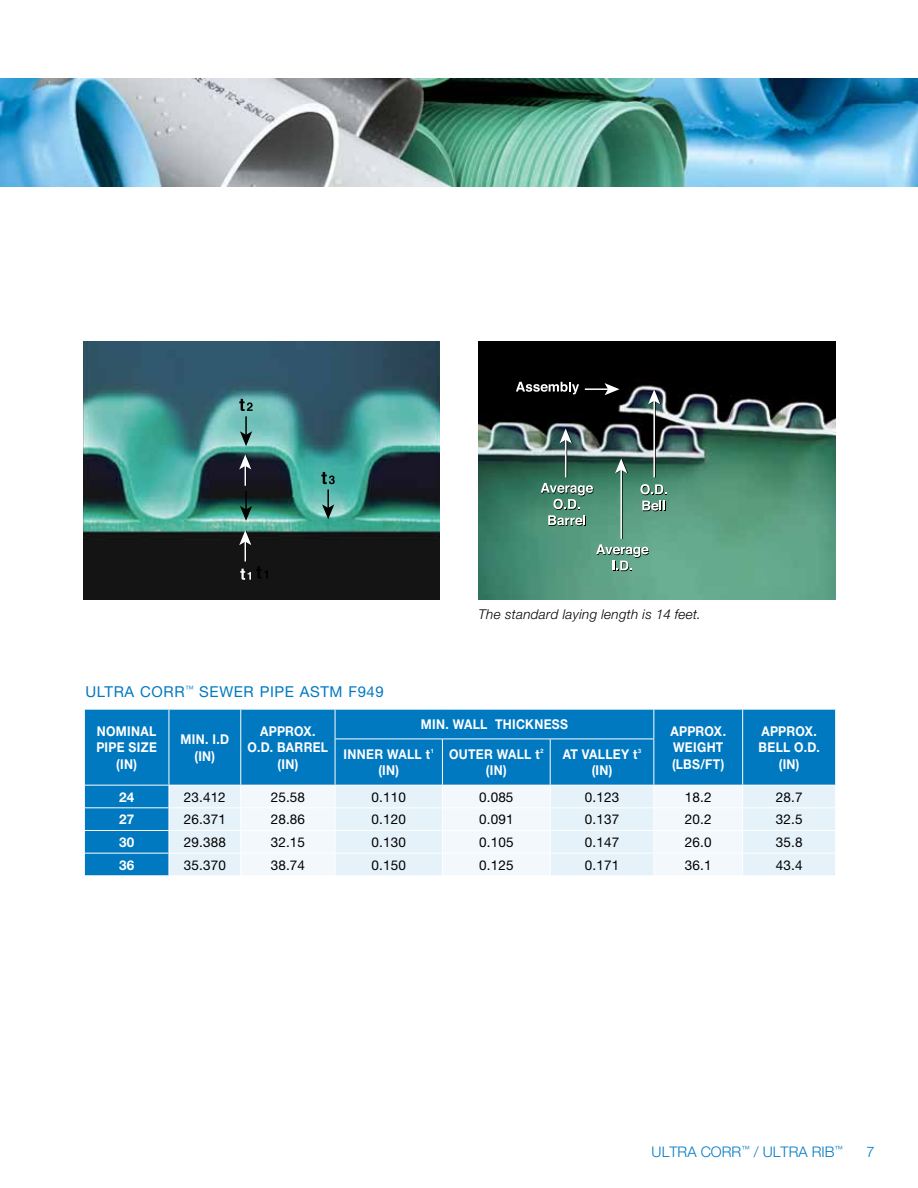
<style>
.page{position:relative;width:918px;height:1188px;background:#fff}
.page>*{position:absolute;margin:0;border:0;box-sizing:border-box;transform-origin:0 0}
.t1{font:15px "Helvetica Neue";letter-spacing:.04em;color:#0079c1}
.t2{font:300 14.7px "Helvetica Neue";color:#0079c1}
.t3{font:700 13.5px/16.2px "Helvetica Neue";letter-spacing:.015em;color:#fff;scale:.9 1}
.t4{font:13.5px "Helvetica Neue";letter-spacing:.01em;color:#000}
.t5{font:italic 300 13.5px "Helvetica Neue";letter-spacing:.02em;color:#000}
.t6{font:700 13.5px "Helvetica Neue";letter-spacing:.015em;color:#fff}
.t7{font:700 6px "Helvetica Neue";color:#fff;scale:.9 1}
</style>
<div class="page">
<div style="left:85px;top:710px;width:750px;height:165px;background:#0079c1"></div>
<div style="left:170px;top:786px;width:665px;height:89px;background:#e6f2f9"></div>
<svg style="left:241px;top:786px;width:501px;height:89px;fill:#f2f8fc"></svg>
<hr style="left:169px;top:709px;width:1px;height:30px;background:#fff">
<hr style="left:240px;top:709px;width:1px;height:30px;background:#fff">
<hr style="left:335px;top:709px;width:1px;height:30px;background:#fff">
<hr style="left:653px;top:709px;width:1px;height:30px;background:#fff">
<hr style="left:742px;top:709px;width:1px;height:30px;background:#fff">
<hr style="left:169px;top:739px;width:1px;height:46px;background:#fff">
<hr style="left:240px;top:739px;width:1px;height:46px;background:#fff">
<hr style="left:335px;top:739px;width:107px;height:1px;background:#fff">
<hr style="left:335px;top:739px;width:1px;height:46px;background:#fff">
<hr style="left:442px;top:739px;width:108px;height:1px;background:#fff">
<hr style="left:442px;top:739px;width:1px;height:46px;background:#fff">
<hr style="left:550px;top:739px;width:104px;height:1px;background:#fff">
<hr style="left:550px;top:739px;width:1px;height:46px;background:#fff">
<hr style="left:653px;top:739px;width:1px;height:46px;background:#fff">
<hr style="left:742px;top:739px;width:1px;height:46px;background:#fff">
<hr style="left:169px;top:785px;width:72px;height:1px;background:#fff">
<hr style="left:241px;top:785px;width:94px;height:1px;background:#fff">
<hr style="left:335px;top:785px;width:107px;height:1px;background:#fff">
<hr style="left:442px;top:785px;width:108px;height:1px;background:#fff">
<hr style="left:550px;top:785px;width:104px;height:1px;background:#fff">
<hr style="left:654px;top:785px;width:89px;height:1px;background:#fff">
<hr style="left:743px;top:785px;width:93px;height:1px;background:#fff">
<hr style="left:169px;top:807px;width:72px;height:1px;background:#fff">
<hr style="left:241px;top:807px;width:94px;height:1px;background:#fff">
<hr style="left:335px;top:807px;width:107px;height:1px;background:#fff">
<hr style="left:442px;top:807px;width:108px;height:1px;background:#fff">
<hr style="left:550px;top:807px;width:104px;height:1px;background:#fff">
<hr style="left:654px;top:807px;width:89px;height:1px;background:#fff">
<hr style="left:743px;top:807px;width:93px;height:1px;background:#fff">
<hr style="left:169px;top:830px;width:72px;height:1px;background:#fff">
<hr style="left:241px;top:830px;width:94px;height:1px;background:#fff">
<hr style="left:335px;top:830px;width:107px;height:1px;background:#fff">
<hr style="left:442px;top:830px;width:108px;height:1px;background:#fff">
<hr style="left:550px;top:830px;width:104px;height:1px;background:#fff">
<hr style="left:654px;top:830px;width:89px;height:1px;background:#fff">
<hr style="left:743px;top:830px;width:93px;height:1px;background:#fff">
<hr style="left:169px;top:853px;width:72px;height:1px;background:#fff">
<hr style="left:241px;top:853px;width:94px;height:1px;background:#fff">
<svg style="left:240px;top:786px;width:1px;height:89px"></svg>
<hr style="left:335px;top:853px;width:107px;height:1px;background:#fff">
<svg style="left:335px;top:786px;width:1px;height:89px"></svg>
<hr style="left:442px;top:853px;width:108px;height:1px;background:#fff">
<svg style="left:442px;top:786px;width:1px;height:89px"></svg>
<hr style="left:550px;top:853px;width:104px;height:1px;background:#fff">
<svg style="left:550px;top:786px;width:1px;height:89px"></svg>
<hr style="left:654px;top:853px;width:89px;height:1px;background:#fff">
<svg style="left:653px;top:786px;width:1px;height:89px"></svg>
<hr style="left:743px;top:853px;width:93px;height:1px;background:#fff">
<svg style="left:742px;top:786px;width:1px;height:89px"></svg>
<hr style="left:84px;top:785px;width:85px;height:1px;background:#fff">
<hr style="left:84px;top:807px;width:85px;height:1px;background:#fff">
<hr style="left:84px;top:830px;width:85px;height:1px;background:#fff">
<hr style="left:84px;top:853px;width:85px;height:1px;background:#fff">
<svg style="left:84px;top:786px;width:1px;height:89px"></svg>
<svg style="left:169px;top:786px;width:1px;height:89px"></svg>
<img style="left:83px;top:341px;width:356px;height:258px">
<svg style="left:239px;top:455px;width:13px;height:66px"></svg>
<hr style="left:245px;top:416px;width:2px;height:20px;background:#000">
<svg style="left:240px;top:431px;width:12px;height:15px"></svg>
<svg style="left:239px;top:399px;width:14px;height:12px"></svg>
<svg style="left:239px;top:530px;width:29px;height:50px"></svg>
<hr style="left:327px;top:489px;width:2px;height:20px;background:#000">
<svg style="left:322px;top:504px;width:12px;height:15px"></svg>
<svg style="left:321px;top:472px;width:14px;height:12px"></svg>
<img style="left:478px;top:341px;width:358px;height:258px">
<hr style="left:585px;top:389px;width:24px;height:2px;background:#000">
<hr style="left:585px;top:388px;width:24px;height:2px;background:#fff">
<svg style="left:604px;top:383px;width:15px;height:13px"></svg>
<svg style="left:516px;top:382px;width:64px;height:13px"></svg>
<hr style="left:566px;top:439px;width:1px;height:39px;background:#000">
<hr style="left:565px;top:439px;width:1px;height:38px;background:#fff">
<svg style="left:560px;top:428px;width:13px;height:15px"></svg>
<hr style="left:621px;top:469px;width:2px;height:70px;background:#000">
<hr style="left:620px;top:469px;width:2px;height:70px;background:#fff">
<svg style="left:615px;top:458px;width:13px;height:15px"></svg>
<hr style="left:654px;top:400px;width:2px;height:78px;background:#000">
<hr style="left:653px;top:400px;width:2px;height:77px;background:#fff">
<svg style="left:648px;top:389px;width:13px;height:15px"></svg>
<svg style="left:541px;top:483px;width:53px;height:43px;background:#6a9a87"></svg>
<svg style="left:596px;top:544px;width:53px;height:27px"></svg>
<svg style="left:640px;top:484px;width:27px;height:11px"></svg>
<svg style="left:642px;top:501px;width:24px;height:10px"></svg>
<img style="left:0;top:78px;width:918px;height:108px">
<p class="t5" style="left:479px;top:607px;width:224px">The standard laying length is 14 feet.</p>
<p class="t1" style="left:86px;top:682px;width:67px">ULTRA CORR</p>
<p class="t1" style="left:185px;top:682px;width:26px"><sup>™</sup> SEWER</p>
<p class="t1" style="left:260px;top:682px;width:10px">PIPE</p>
<p class="t1" style="left:300px;top:682px;width:12px">ASTM</p>
<p class="t1" style="left:348px;top:682px;width:37px">F949</p>
<p class="t3" style="left:96px;top:723px;width:11px">NOMINAL<br>PIPE</p>
<p class="t3" style="left:421px;top:716px;width:10px">MIN</p>
<p class="t3" style="left:445px;top:716px;width:31px">. WALL</p>
<p class="t3" style="left:495px;top:716px;width:54px">THICKNESS</p>
<p class="t3" style="left:260px;top:723px;width:11px">APPRO</p>
<p class="t3" style="left:304px;top:723px;width:15px">X.</p>
<p class="t3" style="left:278px;top:739px;width:25px;text-indent:-30px">O.D. BARREL (IN)</p>
<p class="t3" style="left:181px;top:731px;width:10px">MIN</p>
<p class="t3" style="left:195px;top:731px;width:38px;text-indent:11px">. I.D (IN)</p>
<p class="t3" style="left:116px;top:739px;width:25px;text-align:right">SIZE (IN)</p>
<p class="t3" style="left:449px;top:746px;width:31px">OUTER</p>
<p class="t3" style="left:497px;top:746px;width:23px">WALL</p>
<p class="t3" style="left:535px;top:746px;width:6px">T</p>
<p class="t7" style="left:540px;top:747px;width:5px">2</p>
<p class="t3" style="left:486px;top:762px;width:25px">(IN)</p>
<p class="t3" style="left:563px;top:746px;width:31px">AT VALLE</p>
<p class="t3" style="left:621px;top:746px;width:20px">Y T</p>
<p class="t7" style="left:638px;top:747px;width:5px">3</p>
<p class="t3" style="left:592px;top:762px;width:25px">(IN)</p>
<p class="t3" style="left:344px;top:746px;width:10px">INNER</p>
<p class="t3" style="left:387px;top:746px;width:23px">WALL</p>
<p class="t3" style="left:426px;top:746px;width:6px">T</p>
<p class="t7" style="left:431px;top:747px;width:5px">1</p>
<p class="t3" style="left:378px;top:762px;width:25px">(IN)</p>
<p class="t3" style="left:670px;top:723px;width:20px">APPRO</p>
<p class="t3" style="left:672px;top:723px;width:62px;text-indent:42px">X.<br>WEIG HT (LBS/FT)</p>
<p class="t3" style="left:761px;top:723px;width:11px">APPRO</p>
<p class="t3" style="left:805px;top:723px;width:15px">X.</p>
<p class="t3" style="left:779px;top:739px;width:47px;text-indent:15px">O.D. (IN)</p>
<p class="t3" style="left:759px;top:739px;width:10px">BELL</p>
<p class="t6" style="left:119px;top:789px;width:17px">24</p>
<p class="t4" style="left:184px;top:789px;width:43px">23.412</p>
<p class="t4" style="left:271px;top:789px;width:36px">25.58</p>
<p class="t4" style="left:372px;top:789px;width:36px">0.110</p>
<p class="t4" style="left:479px;top:789px;width:36px">0.085</p>
<p class="t4" style="left:585px;top:789px;width:36px">0.123</p>
<p class="t4" style="left:685px;top:789px;width:28px">18.2</p>
<p class="t4" style="left:776px;top:789px;width:28px">28.7</p>
<p class="t6" style="left:119px;top:811px;width:17px">27</p>
<p class="t4" style="left:184px;top:812px;width:43px">26.371</p>
<p class="t4" style="left:271px;top:812px;width:36px">28.86</p>
<p class="t4" style="left:372px;top:812px;width:36px">0.120</p>
<p class="t4" style="left:479px;top:812px;width:36px">0.091</p>
<p class="t4" style="left:585px;top:812px;width:36px">0.137</p>
<p class="t4" style="left:685px;top:812px;width:28px">20.2</p>
<p class="t4" style="left:776px;top:812px;width:28px">32.5</p>
<p class="t6" style="left:119px;top:834px;width:17px">30</p>
<p class="t4" style="left:184px;top:834px;width:43px">29.388</p>
<p class="t4" style="left:271px;top:834px;width:36px">32.15</p>
<p class="t4" style="left:372px;top:834px;width:36px">0.130</p>
<p class="t4" style="left:479px;top:834px;width:36px">0.105</p>
<p class="t4" style="left:585px;top:834px;width:36px">0.147</p>
<p class="t4" style="left:685px;top:834px;width:28px">26.0</p>
<p class="t4" style="left:776px;top:834px;width:28px">35.8</p>
<p class="t6" style="left:119px;top:857px;width:17px">36</p>
<p class="t4" style="left:184px;top:857px;width:43px">35.370</p>
<p class="t4" style="left:271px;top:857px;width:36px">38.74</p>
<p class="t4" style="left:372px;top:857px;width:36px">0.150</p>
<p class="t4" style="left:479px;top:857px;width:36px">0.125</p>
<p class="t4" style="left:585px;top:857px;width:36px">0.171</p>
<p class="t4" style="left:685px;top:857px;width:28px">36.1</p>
<p class="t4" style="left:776px;top:857px;width:28px">43.4</p>
<p class="t2" style="left:741px;top:1143px;width:41px"><sup>™</sup> / ULTRA</p>
<p class="t2" style="left:812px;top:1143px;width:33px">RIB<sup>™</sup></p>
<p class="t2" style="left:652px;top:1143px;width:20px">ULTRA</p>
<p class="t2" style="left:701px;top:1143px;width:32px">CORR</p>
<p class="t2" style="left:866px;top:1143px;width:10px">7</p>
</div>
